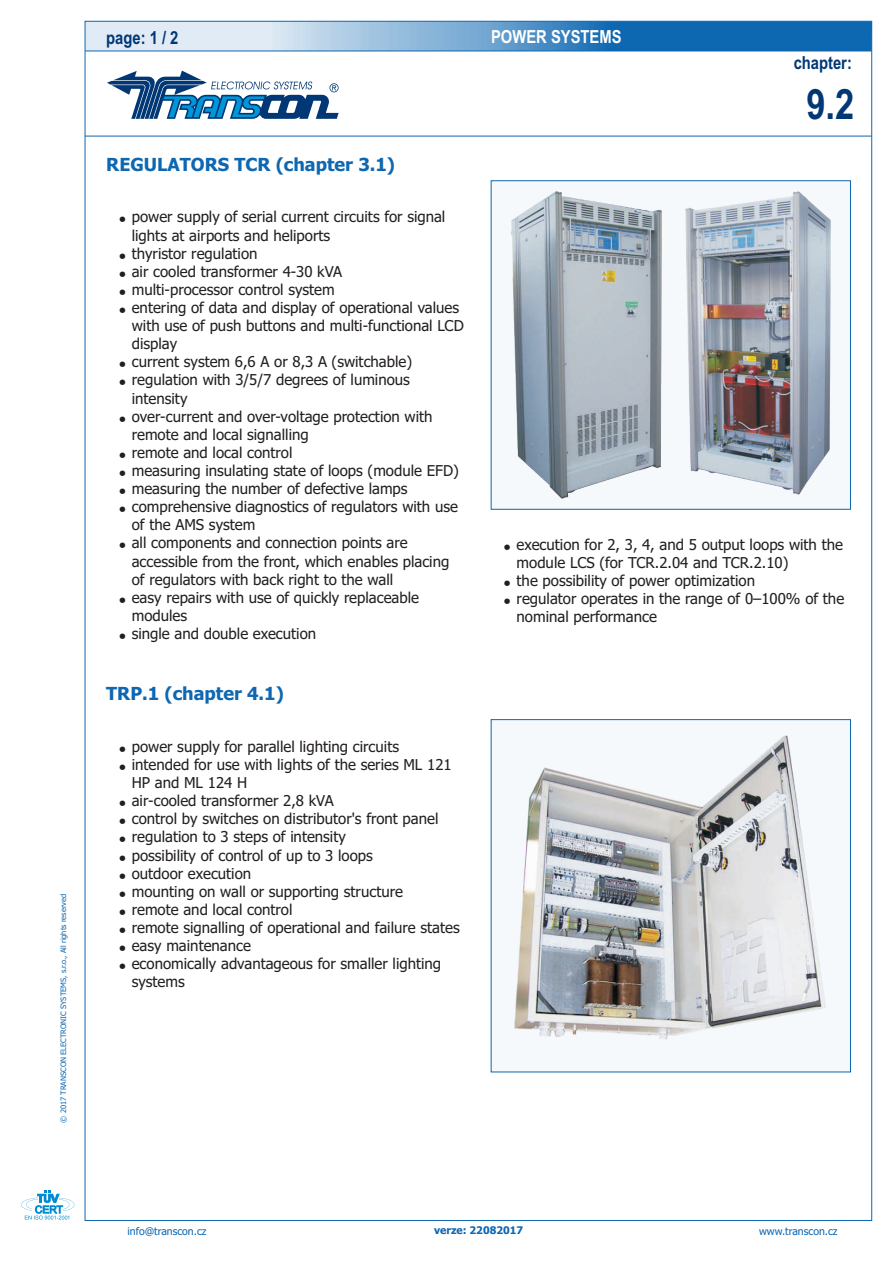
<style>
.page{position:relative;width:893px;height:1263px;background:#fff}
.page>*{position:absolute;margin:0;border:0;box-sizing:border-box;transform-origin:0 0}
.t1{font:700 42px "Arial Narrow";color:#013775}
.t2{font:700 18px "Tahoma";color:#0d67b1}
.t3{font:700 18px "Arial Narrow";color:#013775}
.t4{font:700 18px "Arial Narrow";color:#fff}
.t5{font:15px/18.1px "Tahoma";color:#231f20}
.t6{font:10.5px "Tahoma";color:#0d67b1}
.t7{font:700 10.5px "Tahoma";color:#0d67b1}
.t8{font:7.5px "Tahoma";color:#0d67b1}
</style>
<div class="page">
<svg style="left:21px;top:1191px;width:53px;height:29px"></svg>
<svg style="left:85px;top:21px;width:787px;height:30px;background:#6ca2cf"></svg>
<svg style="left:107px;top:71px;width:232px;height:48px"></svg>
<hr style="left:85px;top:136px;width:787px;height:1px;background:#0d67b1">
<hr style="left:85px;top:51px;width:787px;height:1px;background:#0d67b1">
<svg style="left:491px;top:180px;width:360px;height:330px;fill:#f5f9fc"></svg>
<img style="left:512px;top:191px;width:150px;height:307px">
<img style="left:685px;top:191px;width:145px;height:303px">
<div style="left:491px;top:719px;width:360px;height:353px;background:#f5f9fc"></div>
<img style="left:514px;top:735px;width:311px;height:305px">
<p class="t8" style="left:60px;top:1123px;width:230px;rotate:-90deg">© 2017 TRANSCON ELECTRONIC SYSTEMS, s.r.o., All rights reserved</p>
<p class="t3" style="left:106px;top:30px;width:74px">page: 1 / 2</p>
<p class="t4" style="left:491px;top:30px;width:132px">POWER SYSTEMS</p>
<p class="t2" style="left:106px;top:157px;width:290px">REGULATORS TCR (chapter 3.1)</p>
<p class="t3" style="left:794px;top:56px;width:60px">chapter:</p>
<h1 class="t1" style="left:806px;top:88px;width:49px">9.2</h1>
<p class="t5" style="left:132px;top:209px;width:334px">power supply of serial current circuits for signal lights at airports and heliports<br>thyristor regulation<br>air cooled transformer 4-30 kVA<br>multi-processor control system<br>entering of data and display of operational values with use of push buttons and multi-functional LCD display<br>current system 6,6 A or 8,3 A (switchable) regulation with 3/5/7 degrees of luminous intensity<br>over-current and over-voltage protection with remote and local signalling<br>remote and local control<br>measuring insulating state of loops (module EFD) measuring the number of defective lamps comprehensive diagnostics of regulators with use of the AMS system<br>all components and connection points are accessible from the front, which enables placing of regulators with back right to the wall<br>easy repairs with use of quickly replaceable modules<br>single and double execution</p>
<p class="t2" style="left:106px;top:686px;width:179px">TRP.1 (chapter 4.1)</p>
<p class="t5" style="left:132px;top:739px;width:329px">power supply for parallel lighting circuits intended for use with lights of the series ML 121<br>HP and ML 124 H<br>air-cooled transformer 2,8 kVA<br>control by switches on distributor's front panel regulation to 3 steps of intensity<br>possibility of control of up to 3 loops<br>outdoor execution<br>mounting on wall or supporting structure<br>remote and local control<br>remote signalling of operational and failure states easy maintenance<br>economically advantageous for smaller lighting systems</p>
<p class="t5" style="left:517px;top:537px;width:329px">execution for 2, 3, 4, and 5 output loops with the module LCS (for TCR.2.04 and TCR.2.10)<br>the possibility of power optimization<br>regulator operates in the range of 0–100% of the nominal performance</p>
<p class="t6" style="left:128px;top:1227px;width:81px">info@transcon.cz</p>
<p class="t7" style="left:434px;top:1226px;width:91px">verze: 22082017</p>
<p class="t6" style="left:759px;top:1227px;width:80px">www.transcon.cz</p>
</div>
